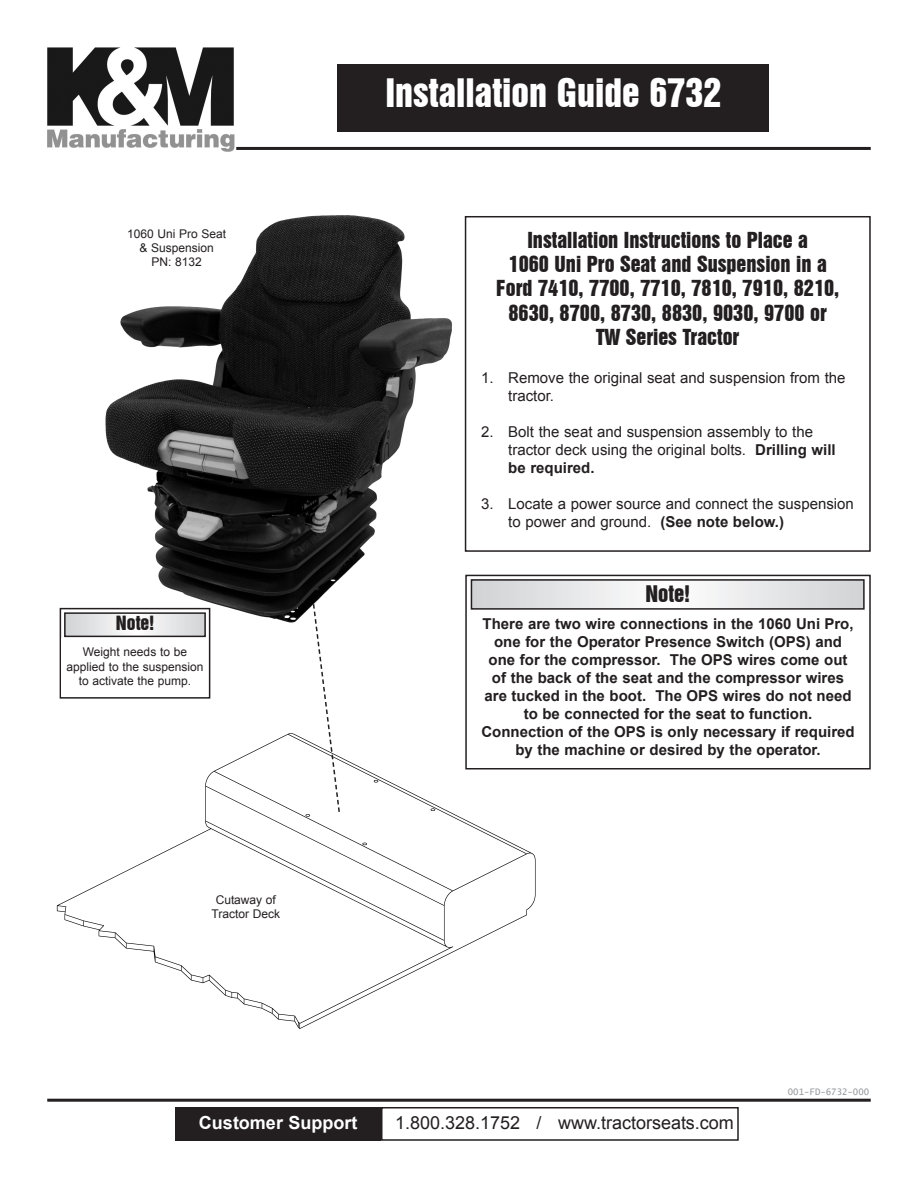
<style>
.page{position:relative;width:918px;height:1188px;background:#fff}
.page>*{position:absolute;margin:0;border:0;box-sizing:border-box;transform-origin:0 0}
.t1{font:36px "Swiss 921 BT Regular A";color:#fff}
.t2{font:21px "Swiss 921 BT Regular A";color:#231f20}
.t3{font:20.25px/24.3px "Swiss 921 BT Regular A";color:#231f20;text-align:center}
.t4{font:18px "Arial";color:#231f20}
.t5{font:700 18px "Arial";color:#fff}
.t6{font:18px "Swiss 921 BT Regular A";color:#231f20}
.t7{font:700 15px/18px "Arial";color:#231f20;text-align:center}
.t8{font:15px/18px "Arial";color:#231f20}
.t9{font:12px/14.4px "Arial";color:#231f20;text-align:center}
.t10{font:9px "Lucida Sans Typewriter";color:#939598}
.s1{font-weight:700}
</style>
<div class="page">
<img style="left:103px;top:215px;width:349px;height:415px">
<img style="left:56px;top:733px;width:480px;height:296px">
<img style="left:47px;top:47px;width:188px;height:105px">
<div style="left:338px;top:64px;width:432px;height:68px;background:#231f20"></div>
<hr style="left:236px;top:147px;width:635px;height:3px;background:#231f20">
<div style="left:465px;top:216px;width:406px;height:336px;border:2px solid #231f20"></div>
<hr style="left:47px;top:1099px;width:824px;height:3px;background:#231f20">
<div style="left:60px;top:608px;width:150px;height:91px;border:2px solid #231f20"></div>
<svg style="left:67px;top:615px;width:136px;height:19px"></svg>
<div style="left:64px;top:612px;width:142px;height:25px;border:2px solid #231f20"></div>
<div style="left:62px;top:639px;width:146px;height:58px;background:#fff"></div>
<svg style="left:312px;top:603px;width:29px;height:211px"></svg>
<div style="left:381px;top:1107px;width:358px;height:34px;border:2px solid #231f20"></div>
<div style="left:176px;top:1107px;width:205px;height:34px;background:#231f20"></div>
<div style="left:465px;top:575px;width:406px;height:195px;border:2px solid #231f20"></div>
<svg style="left:474px;top:582px;width:388px;height:25px"></svg>
<div style="left:471px;top:579px;width:394px;height:31px;border:2px solid #231f20"></div>
<div style="left:472px;top:612px;width:392px;height:152px;background:#fff"></div>
<p class="t9" style="left:127px;top:226px;width:101px">1060 Uni Pro Seat &amp; Suspension<br>PN: 8132</p>
<p class="t6" style="left:116px;top:611px;width:40px">Note!</p>
<p class="t9" style="left:66px;top:645px;width:139px">Weight needs to be applied to the suspension to activate the pump.</p>
<p class="t9" style="left:212px;top:892px;width:70px">Cutaway of<br>Tractor Deck</p>
<h1 class="t1" style="left:385px;top:70px;width:338px">Installation Guide 6732</h1>
<h3 class="t3" style="left:496px;top:228px;width:345px">Installation Instructions to Place a<br>1060 Uni Pro Seat and Suspension in a Ford 7410, 7700, 7710, 7810, 7910, 8210, 8630, 8700, 8730, 8830, 9030, 9700 or TW Series Tractor</h3>
<p class="t8" style="left:508px;top:369px;width:339px;text-indent:-27px">1. Remove the original seat and suspension from the tractor.</p>
<p class="t8" style="left:508px;top:423px;width:329px;text-indent:-27px">2. Bolt the seat and suspension assembly to the tractor deck using the original bolts. <span class="s1">Drilling will be required.</span></p>
<p class="t8" style="left:508px;top:495px;width:347px;text-indent:-27px">3. Locate a power source and connect the suspension to power and ground. <span class="s1">(See note below.)</span></p>
<h2 class="t2" style="left:645px;top:580px;width:46px">Note!</h2>
<p class="t7" style="left:481px;top:615px;width:375px">There are two wire connections in the 1060 Uni Pro, one for the Operator Presence Switch (OPS) and one for the compressor. The OPS wires come out of the back of the seat and the compressor wires are tucked in the boot. The OPS wires do not need to be connected for the seat to function.<br>Connection of the OPS is only necessary if required by the machine or desired by the operator.</p>
<p class="t10" style="left:788px;top:1086px;width:83px">001-FD-6732-000</p>
<p class="t5" style="left:199px;top:1112px;width:160px">Customer Support</p>
<p class="t4" style="left:395px;top:1112px;width:340px">1.800.328.1752 / www.tractorseats.com</p>
</div>
